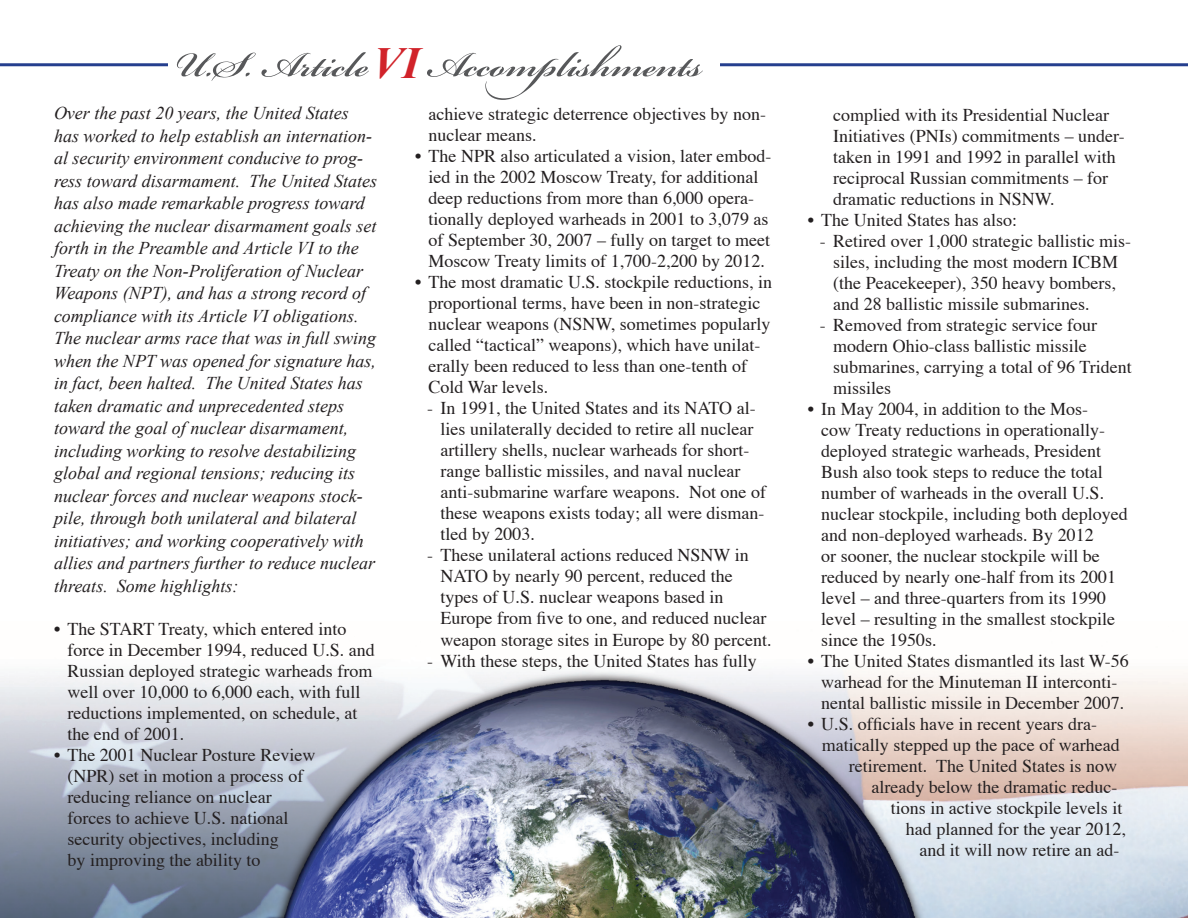
<style>
.page{position:relative;width:1188px;height:918px;background:#fff}
.page>*{position:absolute;margin:0;border:0;box-sizing:border-box;transform-origin:0 0}
.t1{font:600 54px "Bickham Script Pro";color:#57585a}
.t2{font:italic 700 44.55px "Times New Roman";color:#d1232a}
.t3{font:18px/21px "Times";color:#231f20}
.t4{font:italic 18px/22.5px "Times New Roman";color:#231f20}
</style>
<div class="page">
<img style="left:0;top:675px;width:1188px;height:243px">
<hr style="left:720px;top:63px;width:468px;height:3px;background:#253f8e">
<hr style="left:0;top:63px;width:168px;height:3px;background:#253f8e">
<img style="left:261px;top:671px;width:677px;height:247px">
<h1 class="t1" style="left:174px;top:26px;width:530px">U.S. Article Accomplishments</h1>
<h2 class="t2" style="left:373px;top:37px;width:48px">VI</h2>
<p class="t4" style="left:54px;top:102px;width:325px">Over the past 20 years, the United States has worked to help establish an internation&shy;al security environment conducive to prog&shy;ress toward disarmament. The United States has also made remarkable progress toward achieving the nuclear disarmament goals set forth in the Preamble and Article VI to the Treaty on the Non-Proliferation of Nuclear Weapons (NPT), and has a strong record of compliance with its Article VI obligations.<br>The nuclear arms race that was in full swing when the NPT was opened for signature has, in fact, been halted. The United States has taken dramatic and unprecedented steps toward the goal of nuclear disarmament, including working to resolve destabilizing global and regional tensions; reducing its nuclear forces and nuclear weapons stock&shy;pile, through both unilateral and bilateral initiatives; and working cooperatively with allies and partners further to reduce nuclear threats. Some highlights:</p>
<p class="t3" style="left:68px;top:617px;width:309px;text-indent:-14px">• The START Treaty, which entered into force in December 1994, reduced U.S. and Russian deployed strategic warheads from well over 10,000 to 6,000 each, with full reductions implemented, on schedule, at the end of 2001.</p>
<p class="t3" style="left:68px;top:743px;width:249px;text-indent:-14px">• The 2001 Nuclear Posture Review (NPR) set in motion a process of reducing reliance on nuclear forces to achieve U.S. national security objectives, including<br>by improving the ability to</p>
<p class="t3" style="left:429px;top:102px;width:339px">achieve strategic deterrence objectives by non&shy;nuclear means.</p>
<p class="t3" style="left:429px;top:144px;width:344px;text-indent:-14px">• The NPR also articulated a vision, later embod&shy;ied in the 2002 Moscow Treaty, for additional deep reductions from more than 6,000 opera&shy;tionally deployed warheads in 2001 to 3,079 as of September 30, 2007 – fully on target to meet Moscow Treaty limits of 1,700-2,200 by 2012.</p>
<p class="t3" style="left:429px;top:270px;width:345px;text-indent:-14px">• The most dramatic U.S. stockpile reductions, in proportional terms, have been in non-strategic nuclear weapons (NSNW, sometimes popularly called “tactical” weapons), which have unilat&shy;erally been reduced to less than one-tenth of Cold War levels.</p>
<p class="t3" style="left:441px;top:396px;width:327px;text-indent:-14px">- In 1991, the United States and its NATO al&shy;lies unilaterally decided to retire all nuclear artillery shells, nuclear warheads for short&shy;range ballistic missiles, and naval nuclear anti-submarine warfare weapons. Not one of these weapons exists today; all were disman&shy;tled by 2003.</p>
<p class="t3" style="left:441px;top:543px;width:332px;text-indent:-14px">- These unilateral actions reduced NSNW in NATO by nearly 90 percent, reduced the types of U.S. nuclear weapons based in Europe from five to one, and reduced nuclear weapon storage sites in Europe by 80 percent.</p>
<p class="t3" style="left:427px;top:648px;width:331px">- With these steps, the United States has fully</p>
<p class="t3" style="left:833px;top:102px;width:293px">complied with its Presidential Nuclear Initiatives (PNIs) commitments – under&shy;taken in 1991 and 1992 in parallel with reciprocal Russian commitments – for dramatic reductions in NSNW.</p>
<p class="t3" style="left:808px;top:207px;width:211px">• The United States has also:</p>
<p class="t3" style="left:833px;top:228px;width:299px;text-indent:-14px">- Retired over 1,000 strategic ballistic mis&shy;siles, including the most modern ICBM (the Peacekeeper), 350 heavy bombers, and 28 ballistic missile submarines.</p>
<p class="t3" style="left:833px;top:312px;width:300px;text-indent:-14px">- Removed from strategic service four modern Ohio-class ballistic missile submarines, carrying a total of 96 Trident missiles</p>
<p class="t3" style="left:821px;top:397px;width:308px;text-indent:-14px">• In May 2004, in addition to the Mos-<br>cow Treaty reductions in operationally&shy;deployed strategic warheads, President Bush also took steps to reduce the total number of warheads in the overall U.S. nuclear stockpile, including both deployed and non-deployed warheads. By 2012<br>or sooner, the nuclear stockpile will be reduced by nearly one-half from its 2001 level – and three-quarters from its 1990 level – resulting in the smallest stockpile since the 1950s.</p>
<p class="t3" style="left:808px;top:649px;width:323px;text-align:center">• The United States dismantled its last W-56 warhead for the Minuteman II interconti&shy;nental ballistic missile in December 2007.</p>
<p class="t3" style="left:808px;top:712px;width:291px">• U.S. officials have in recent years dra-</p>
<p class="t3" style="left:822px;top:733px;width:299px">matically stepped up the pace of warhead</p>
<p class="t3" style="left:849px;top:754px;width:270px">retirement. The United States is now</p>
<p class="t3" style="left:871px;top:775px;width:247px">already below the dramatic reduc-</p>
<p class="t3" style="left:891px;top:796px;width:233px">tions in active stockpile levels it</p>
<p class="t3" style="left:906px;top:817px;width:221px">had planned for the year 2012,</p>
<p class="t3" style="left:919px;top:838px;width:201px">and it will now retire an ad-</p>
</div>
